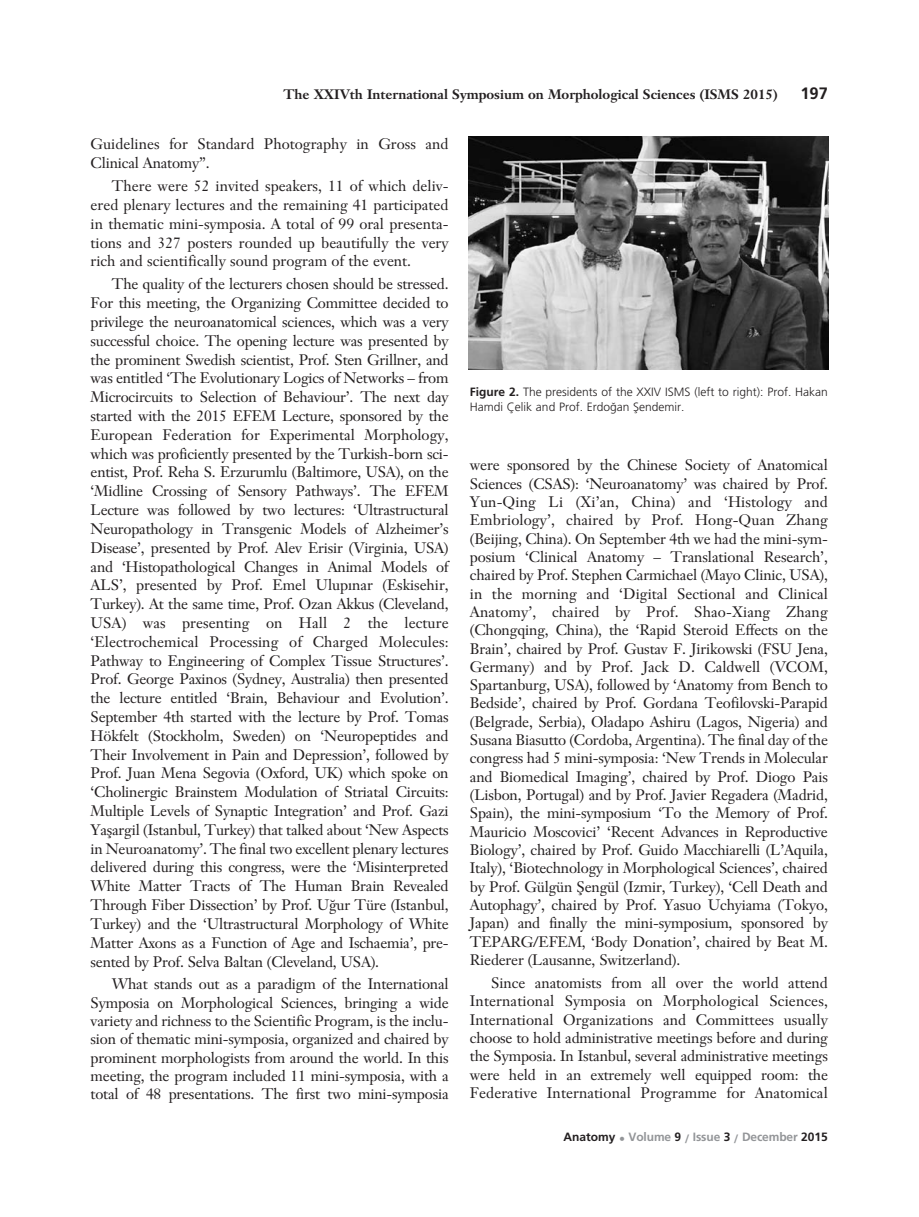
<style>
.page{position:relative;width:919px;height:1217px;background:#fff}
.page>*{position:absolute;margin:0;border:0;box-sizing:border-box;transform-origin:0 0}
.t1{font:700 16.5px "Frutiger";color:#231f20}
.t2{font:15px/18.8px "Janson Text";letter-spacing:-.015em;color:#231f20;text-align:justify}
.t3{font:700 13.5px "Janson Text";color:#231f20}
.t4{font:300 12px/15px "Frutiger";color:#231f20}
.t5{font:700 12px "Frutiger";letter-spacing:-.01em;color:#939598}
.s1{font-weight:700}
.s2{color:#231f20}
</style>
<div class="page">
<img style="left:468px;top:136px;width:360px;height:234px">
<p class="t3" style="left:283px;top:89px;width:495px">The XXIVth International Symposium on Morphological Sciences (ISMS 2015)</p>
<p class="t1" style="left:800px;top:87px;width:29px">197</p>
<p class="t2" style="left:91px;top:136px;width:359px">Guidelines for Standard Photography in Gross and<br>Clinical Anatomy”.</p>
<p class="t2" style="left:91px;top:178px;width:359px;text-indent:21px">There were 52 invited speakers, 11 of which deliv&shy;ered plenary lectures and the remaining 41 participated in thematic mini-symposia. A total of 99 oral presenta&shy;tions and 327 posters rounded up beautifully the very rich and scientifically sound program of the event.</p>
<p class="t2" style="left:91px;top:276px;width:359px;text-indent:21px">The quality of the lecturers chosen should be stressed.<br>For this meeting, the Organizing Committee decided to privilege the neuroanatomical sciences, which was a very successful choice. The opening lecture was presented by the prominent Swedish scientist, Prof. Sten Grillner, and was entitled ‘The Evolutionary Logics of Networks – from Microcircuits to Selection of Behaviour’. The next day started with the 2015 EFEM Lecture, sponsored by the European Federation for Experimental Morphology, which was proficiently presented by the Turkish-born sci&shy;entist, Prof. Reha S. Erzurumlu (Baltimore, USA), on the ‘Midline Crossing of Sensory Pathways’. The EFEM Lecture was followed by two lectures: ‘Ultrastructural Neuropathology in Transgenic Models of Alzheimer’s Disease’, presented by Prof. Alev Erisir (Virginia, USA) and ‘Histopathological Changes in Animal Models of ALS’, presented by Prof. Emel Ulup›nar (Eskisehir, Turkey). At the same time, Prof. Ozan Akkus (Cleveland, USA) was presenting on Hall 2 the lecture ‘Electrochemical Processing of Charged Molecules:<br>Pathway to Engineering of Complex Tissue Structures’.<br>Prof. George Paxinos (Sydney, Australia) then presented the lecture entitled ‘Brain, Behaviour and Evolution’.<br>September 4th started with the lecture by Prof. Tomas Hökfelt (Stockholm, Sweden) on ‘Neuropeptides and Their Involvement in Pain and Depression’, followed by Prof. Juan Mena Segovia (Oxford, UK) which spoke on ‘Cholinergic Brainstem Modulation of Striatal Circuits:<br>Multiple Levels of Synaptic Integration’ and Prof. Gazi Yaflargil (Istanbul, Turkey) that talked about ‘New Aspects in Neuroanatomy’. The final two excellent plenary lectures delivered during this congress, were the ‘Misinterpreted White Matter Tracts of The Human Brain Revealed Through Fiber Dissection’ by Prof. U¤ur Türe (Istanbul, Turkey) and the ‘Ultrastructural Morphology of White Matter Axons as a Function of Age and Ischaemia’, pre&shy;sented by Prof. Selva Baltan (Cleveland, USA).</p>
<p class="t2" style="left:91px;top:976px;width:359px;line-height:18.3px;text-indent:21px">What stands out as a paradigm of the International Symposia on Morphological Sciences, bringing a wide variety and richness to the Scientific Program, is the inclu&shy;sion of thematic mini-symposia, organized and chaired by prominent morphologists from around the world. In this meeting, the program included 11 mini-symposia, with a total of 48 presentations. The first two mini-symposia</p>
<p class="t4" style="left:470px;top:385px;width:359px"><span class="s1">Figure 2.</span> The presidents of the XXIV ISMS (left to right): Prof. Hakan<br>Hamdi Çelik and Prof. Erdo¤an fiendemir.</p>
<p class="t2" style="left:470px;top:457px;width:359px;line-height:18.3px">were sponsored by the Chinese Society of Anatomical Sciences (CSAS): ‘Neuroanatomy’ was chaired by Prof.<br>Yun-Qing Li (Xi’an, China) and ‘Histology and Embriology’, chaired by Prof. Hong-Quan Zhang (Beijing, China). On September 4th we had the mini-sym&shy;posium ‘Clinical Anatomy – Translational Research’, chaired by Prof. Stephen Carmichael (Mayo Clinic, USA), in the morning and ‘Digital Sectional and Clinical Anatomy’, chaired by Prof. Shao-Xiang Zhang (Chongqing, China), the ‘Rapid Steroid Effects on the Brain’, chaired by Prof. Gustav F. Jirikowski (FSU Jena, Germany) and by Prof. Jack D. Caldwell (VCOM, Spartanburg, USA), followed by ‘Anatomy from Bench to Bedside’, chaired by Prof. Gordana Teofilovski-Parapid (Belgrade, Serbia), Oladapo Ashiru (Lagos, Nigeria) and Susana Biasutto (Cordoba, Argentina). The final day of the congress had 5 mini-symposia: ‘New Trends in Molecular and Biomedical Imaging’, chaired by Prof. Diogo Pais (Lisbon, Portugal) and by Prof. Javier Regadera (Madrid, Spain), the mini-symposium ‘To the Memory of Prof.<br>Mauricio Moscovici’ ‘Recent Advances in Reproductive Biology’, chaired by Prof. Guido Macchiarelli (L’Aquila, Italy), ‘Biotechnology in Morphological Sciences’, chaired by Prof. Gülgün fiengül (Izmir, Turkey), ‘Cell Death and Autophagy’, chaired by Prof. Yasuo Uchyiama (Tokyo, Japan) and finally the mini-symposium, sponsored by TEPARG/EFEM, ‘Body Donation’, chaired by Beat M.<br>Riederer (Lausanne, Switzerland).</p>
<p class="t2" style="left:470px;top:974px;width:359px;text-indent:21px">Since anatomists from all over the world attend International Symposia on Morphological Sciences, International Organizations and Committees usually choose to hold administrative meetings before and during the Symposia. In Istanbul, several administrative meetings were held in an extremely well equipped room: the Federative International Programme for Anatomical</p>
<p class="t5" style="left:563px;top:1132px;width:266px"><span class="s2">Anatomy</span> • Volume <span class="s2">9</span> / Issue <span class="s2">3</span> / December <span class="s2">2015</span></p>
</div>
